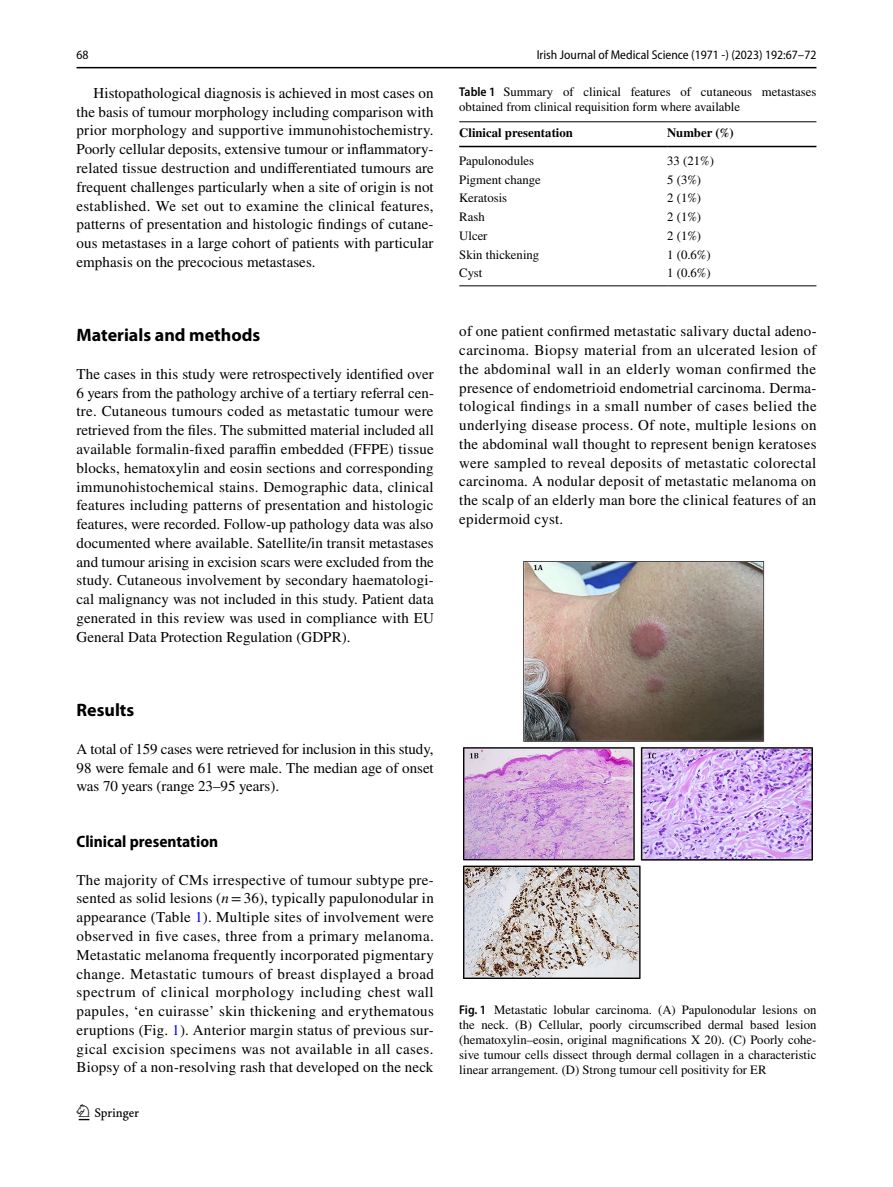
<style>
.page{position:relative;width:893px;height:1187px;background:#fff}
.page>*{position:absolute;margin:0;border:0;box-sizing:border-box;transform-origin:0 0}
.t1{font:22.5px "Springnew Regular 2";color:#000}
.t2{font:700 18px "Myriad Pro";color:#000}
.t3{font:700 semi-condensed 16.5px "Myriad Pro";color:#000}
.t4{font:15px/18.8px "STIX";letter-spacing:.005em;color:#000;text-align:justify}
.t5{font:12.75px/15px "STIX";color:#000}
.t6{font:semi-condensed 12.75px "Myriad Pro";color:#000}
.t7{font:700 12.75px "STIX";color:#000}
.s1{font-style:italic}
.s2{color:#00f}
.s3{font-family:"Myriad Pro";font-weight:600;font-stretch:semi-condensed}
</style>
<div class="page">
<hr style="left:77px;top:67px;width:739px;height:1px;background:#000">
<hr style="left:459px;top:121px;width:208px;height:1px;background:#000">
<hr style="left:459px;top:146px;width:208px;height:1px;background:#000">
<hr style="left:667px;top:121px;width:149px;height:1px;background:#000">
<hr style="left:667px;top:146px;width:149px;height:1px;background:#000">
<hr style="left:459px;top:285px;width:208px;height:1px;background:#000">
<hr style="left:667px;top:285px;width:149px;height:1px;background:#000">
<img style="left:463px;top:561px;width:349px;height:417px">
<p class="t6" style="left:77px;top:48px;width:14px">68</p>
<p class="t6" style="left:537px;top:48px;width:281px">Irish Journal of Medical Science (1971 -) (2023) 192:67–72</p>
<p class="t4" style="left:77px;top:84px;width:359px;text-indent:17px">Histopathological diagnosis is achieved in most cases on the basis of tumour morphology including comparison with prior morphology and supportive immunohistochemistry.<br>Poorly cellular deposits, extensive tumour or inflammatory&shy;related tissue destruction and undifferentiated tumours are frequent challenges particularly when a site of origin is not established. We set out to examine the clinical features, patterns of presentation and histologic findings of cutane&shy;ous metastases in a large cohort of patients with particular emphasis on the precocious metastases.</p>
<p class="t2" style="left:77px;top:323px;width:185px">Materials and methods</p>
<p class="t4" style="left:77px;top:365px;width:359px">The cases in this study were retrospectively identified over 6 years from the pathology archive of a tertiary referral cen&shy;tre. Cutaneous tumours coded as metastatic tumour were retrieved from the files. The submitted material included all available formalin-fixed paraffin embedded (FFPE) tissue blocks, hematoxylin and eosin sections and corresponding immunohistochemical stains. Demographic data, clinical features including patterns of presentation and histologic features, were recorded. Follow-up pathology data was also documented where available. Satellite/in transit metastases and tumour arising in excision scars were excluded from the study. Cutaneous involvement by secondary haematologi&shy;cal malignancy was not included in this study. Patient data generated in this review was used in compliance with EU General Data Protection Regulation (GDPR).</p>
<p class="t2" style="left:77px;top:698px;width:59px">Results</p>
<p class="t4" style="left:77px;top:740px;width:359px">A total of 159 cases were retrieved for inclusion in this study, 98 were female and 61 were male. The median age of onset was 70 years (range 23–95 years).</p>
<p class="t3" style="left:77px;top:832px;width:143px">Clinical presentation</p>
<p class="t4" style="left:77px;top:871px;width:359px">The majority of CMs irrespective of tumour subtype pre&shy;sented as solid lesions (<span class="s1">n</span>=36), typically papulonodular in appearance (Table <span class="s2">1</span>). Multiple sites of involvement were observed in five cases, three from a primary melanoma.<br>Metastatic melanoma frequently incorporated pigmentary change. Metastatic tumours of breast displayed a broad spectrum of clinical morphology including chest wall papules, ‘en cuirasse’ skin thickening and erythematous eruptions (Fig. <span class="s2">1</span>). Anterior margin status of previous sur&shy;gical excision specimens was not available in all cases.<br>Biopsy of a non-resolving rash that developed on the neck</p>
<h1 class="t1" style="left:79px;top:1104px;width:62px">1 3</h1>
<p class="t5" style="left:459px;top:85px;width:359px"><span class="s3">Table 1</span> Summary of clinical features of cutaneous metastases obtained from clinical requisition form where available</p>
<p class="t7" style="left:459px;top:125px;width:115px">Clinical presentation</p>
<p class="t7" style="left:667px;top:125px;width:68px">Number (%)</p>
<p class="t5" style="left:459px;top:154px;width:76px">Papulonodules</p>
<p class="t5" style="left:667px;top:154px;width:48px">33 (21%)</p>
<p class="t5" style="left:459px;top:173px;width:83px">Pigment change</p>
<p class="t5" style="left:667px;top:173px;width:35px">5 (3%)</p>
<p class="t5" style="left:459px;top:191px;width:49px">Keratosis</p>
<p class="t5" style="left:667px;top:191px;width:35px">2 (1%)</p>
<p class="t5" style="left:459px;top:210px;width:27px">Rash</p>
<p class="t5" style="left:667px;top:210px;width:35px">2 (1%)</p>
<p class="t5" style="left:459px;top:229px;width:30px">Ulcer</p>
<p class="t5" style="left:667px;top:229px;width:35px">2 (1%)</p>
<p class="t5" style="left:459px;top:247px;width:82px">Skin thickening</p>
<p class="t5" style="left:667px;top:247px;width:45px">1 (0.6%)</p>
<p class="t5" style="left:459px;top:266px;width:25px">Cyst</p>
<p class="t5" style="left:667px;top:266px;width:45px">1 (0.6%)</p>
<p class="t4" style="left:459px;top:323px;width:359px">of one patient confirmed metastatic salivary ductal adeno&shy;carcinoma. Biopsy material from an ulcerated lesion of the abdominal wall in an elderly woman confirmed the presence of endometrioid endometrial carcinoma. Derma&shy;tological findings in a small number of cases belied the underlying disease process. Of note, multiple lesions on the abdominal wall thought to represent benign keratoses were sampled to reveal deposits of metastatic colorectal carcinoma. A nodular deposit of metastatic melanoma on the scalp of an elderly man bore the clinical features of an epidermoid cyst.</p>
<p class="t5" style="left:459px;top:1002px;width:359px;text-align:justify"><span class="s3">Fig. 1</span> Metastatic lobular carcinoma. (A) Papulonodular lesions on the neck. (B) Cellular, poorly circumscribed dermal based lesion (hematoxylin–eosin, original magnifications X 20). (C) Poorly cohe&shy;sive tumour cells dissect through dermal collagen in a characteristic linear arrangement. (D) Strong tumour cell positivity for ER</p>
</div>
